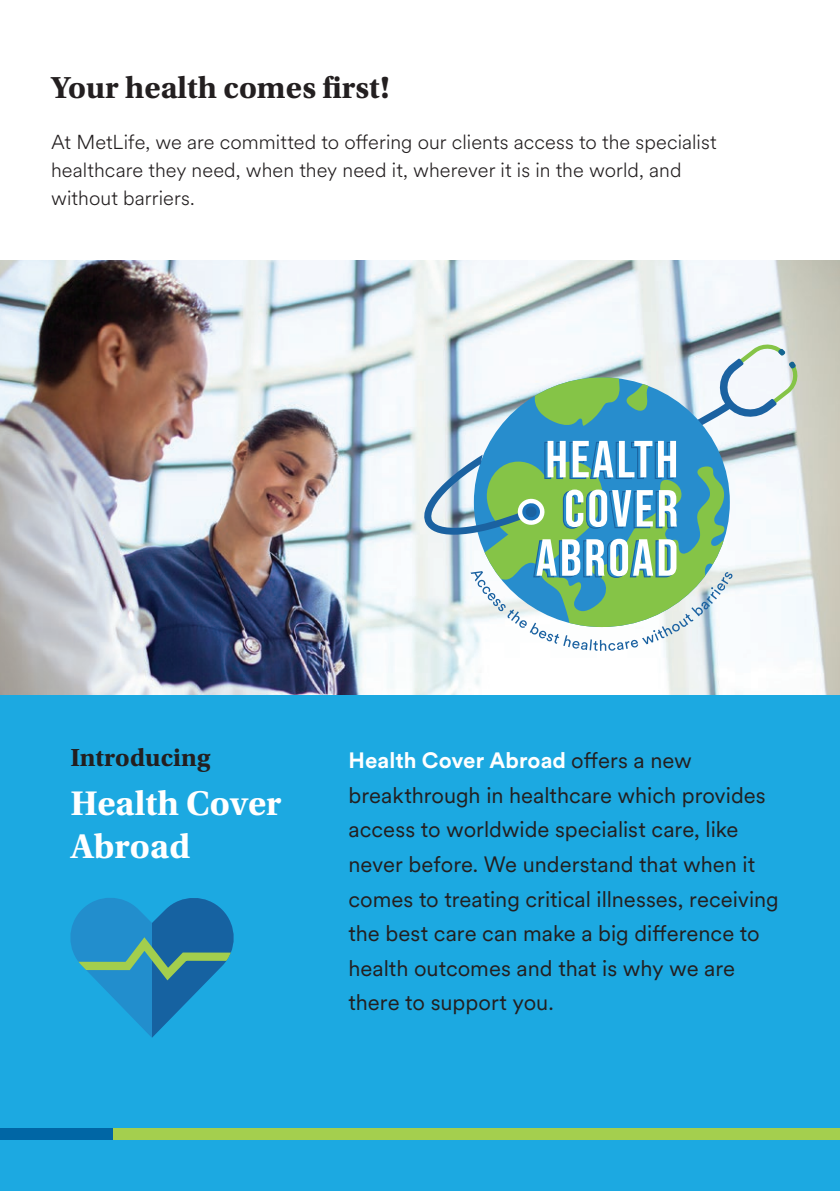
<style>
.page{position:relative;width:840px;height:1191px;background:#fff}
.page>*{position:absolute;margin:0;border:0;box-sizing:border-box;transform-origin:0 0}
.t1{font:700 36px/43.2px "Utopia Std";color:#fff}
.t2{font:700 32px "Utopia Std";color:#231f20}
.t3{font:700 26px "Utopia Std";color:#231f20}
.t4{font:22px/34.6px "Met Life Circular";color:#231f20}
.t5{font:300 20px/28px "Met Life Circular";letter-spacing:.005em;color:#231f20}
.s1{font-weight:700;color:#fff}
</style>
<div class="page">
<div style="left:0;top:675px;width:839px;height:516px;background:#1ca9e1"></div>
<img style="left:0;top:261px;width:839px;height:433px">
<svg style="left:420px;top:342px;width:379px;height:309px"></svg>
<div style="left:0;top:1128px;width:97px;height:12px;background:#0066a5"></div>
<div style="left:49px;top:1128px;width:64px;height:12px;background:#0066a5"></div>
<div style="left:113px;top:1128px;width:726px;height:12px;background:#a4cf4e"></div>
<svg style="left:70px;top:898px;width:164px;height:139px"></svg>
<h2 class="t2" style="left:51px;top:69px;width:340px">Your health comes first!</h2>
<p class="t5" style="left:51px;top:127px;width:666px">At MetLife, we are committed to offering our clients access to the specialist healthcare they need, when they need it, wherever it is in the world, and without barriers.</p>
<p class="t3" style="left:70px;top:742px;width:141px">Introducing</p>
<h1 class="t1" style="left:70px;top:781px;width:213px">Health Cover<br>Abroad</h1>
<p class="t4" style="left:348px;top:742px;width:431px"><span class="s1">Health Cover Abroad</span> offers a new breakthrough in healthcare which provides access to worldwide specialist care, like never before. We understand that when it comes to treating critical illnesses, receiving the best care can make a big difference to health outcomes and that is why we are there to support you.</p>
</div>
